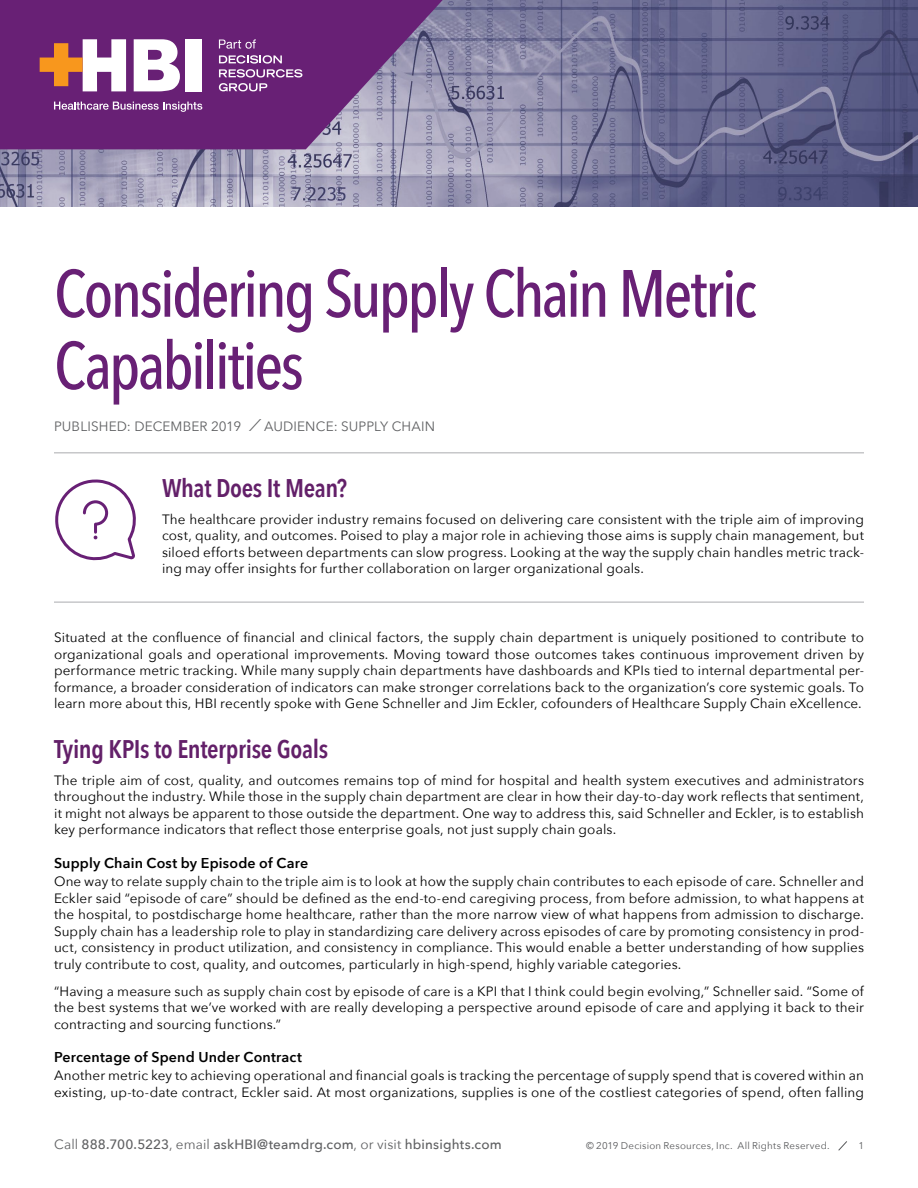
<style>
.page{position:relative;width:918px;height:1188px;background:#fff}
.page>*{position:absolute;margin:0;border:0;box-sizing:border-box;transform-origin:0 0}
.t1{font:500 66px/72px "Avenir Next Condensed";letter-spacing:-.045em;color:#682075}
.t2{font:600 25.5px "Avenir Next Condensed";letter-spacing:-.015em;color:#632069}
.t3{font:600 14.25px "Avenir Next";letter-spacing:.015em;color:#000}
.t4{font:13.5px/16.5px "Avenir Next";letter-spacing:.01em;color:#000;text-align:justify}
.t5{font:500 13.5px "Avenir Next";letter-spacing:.01em;color:#5f6062}
.t6{font:13.5px "Avenir Next";letter-spacing:.01em;color:#5f6062}
.t7{font:9.75px "Avenir Next";letter-spacing:.025em;color:#58595b}
.s1{font-weight:400}
</style>
<div class="page">
<svg style="left:838px;top:1141px;width:9px;height:10px"></svg>
<svg style="left:0;top:0;width:918px;height:207px;background:#79799b"></svg>
<svg style="left:0;top:0;width:443px;height:149px;background:#733982"></svg>
<svg style="left:134px;top:39px;width:46px;height:52px"></svg>
<div style="left:186px;top:39px;width:16px;height:52px;background:#fff"></div>
<svg style="left:40px;top:39px;width:86px;height:52px"></svg>
<svg style="left:54px;top:102px;width:148px;height:10px"></svg>
<svg style="left:219px;top:39px;width:37px;height:10px"></svg>
<svg style="left:219px;top:55px;width:83px;height:36px;background:#8b5495"></svg>
<hr style="left:54px;top:452px;width:810px;height:1px;background:#aaacaf">
<hr style="left:54px;top:602px;width:810px;height:1px;background:#aaacaf">
<svg style="left:55px;top:479px;width:81px;height:82px"></svg>
<h1 class="t1" style="left:54px;top:257px;width:704px">Considering Supply Chain Metric<br>Capabilities</h1>
<p class="t6" style="left:54px;top:415px;width:383px">PUBLISHED: DECEMBER 2019 <sup>|</sup>AUDIENCE: SUPPLY CHAIN</p>
<h2 class="t2" style="left:162px;top:466px;width:187px">What Does It Mean?</h2>
<p class="t4" style="left:162px;top:510px;width:703px">The healthcare provider industry remains focused on delivering care consistent with the triple aim of improving cost, quality, and outcomes. Poised to play a major role in achieving those aims is supply chain management, but siloed efforts between departments can slow progress. Looking at the way the supply chain handles metric track&shy;ing may offer insights for further collaboration on larger organizational goals.</p>
<p class="t4" style="left:54px;top:629px;width:812px">Situated at the confluence of financial and clinical factors, the supply chain department is uniquely positioned to contribute to organizational goals and operational improvements. Moving toward those outcomes takes continuous improvement driven by performance metric tracking. While many supply chain departments have dashboards and KPIs tied to internal departmental per&shy;formance, a broader consideration of indicators can make stronger correlations back to the organization’s core systemic goals. To learn more about this, HBI recently spoke with Gene Schneller and Jim Eckler, cofounders of Healthcare Supply Chain eXcellence.</p>
<h2 class="t2" style="left:54px;top:727px;width:276px">Tying KPIs to Enterprise Goals</h2>
<p class="t4" style="left:54px;top:771px;width:812px">The triple aim of cost, quality, and outcomes remains top of mind for hospital and health system executives and administrators throughout the industry. While those in the supply chain department are clear in how their day-to-day work reflects that sentiment, it might not always be apparent to those outside the department. One way to address this, said Schneller and Eckler, is to establish key performance indicators that reflect those enterprise goals, not just supply chain goals.</p>
<p class="t3" style="left:54px;top:851px;width:256px">Supply Chain Cost by Episode of Care</p>
<p class="t4" style="left:54px;top:873px;width:812px">One way to relate supply chain to the triple aim is to look at how the supply chain contributes to each episode of care. Schneller and Eckler said “episode of care” should be defined as the end-to-end caregiving process, from before admission, to what happens at the hospital, to postdischarge home healthcare, rather than the more narrow view of what happens from admission to discharge.<br>Supply chain has a leadership role to play in standardizing care delivery across episodes of care by promoting consistency in prod&shy;uct, consistency in product utilization, and consistency in compliance. This would enable a better understanding of how supplies truly contribute to cost, quality, and outcomes, particularly in high-spend, highly variable categories.</p>
<p class="t4" style="left:54px;top:982px;width:812px">“Having a measure such as supply chain cost by episode of care is a KPI that I think could begin evolving,” Schneller said. “Some of the best systems that we’ve worked with are really developing a perspective around episode of care and applying it back to their contracting and sourcing functions.”</p>
<p class="t3" style="left:54px;top:1045px;width:250px">Percentage of Spend Under Contract</p>
<p class="t4" style="left:54px;top:1067px;width:812px">Another metric key to achieving operational and financial goals is tracking the percentage of supply spend that is covered within an existing, up-to-date contract, Eckler said. At most organizations, supplies is one of the costliest categories of spend, often falling</p>
<p class="t5" style="left:54px;top:1133px;width:449px"><span class="s1">Call</span> 888.700.5223<span class="s1">, email</span> askHBI@teamdrg.com<span class="s1">, or visit</span> hbinsights.com</p>
<p class="t7" style="left:586px;top:1138px;width:245px">© 2019 Decision Resources, Inc. All Rights Reserved.</p>
<p class="t7" style="left:858px;top:1138px;width:7px">1</p>
</div>
